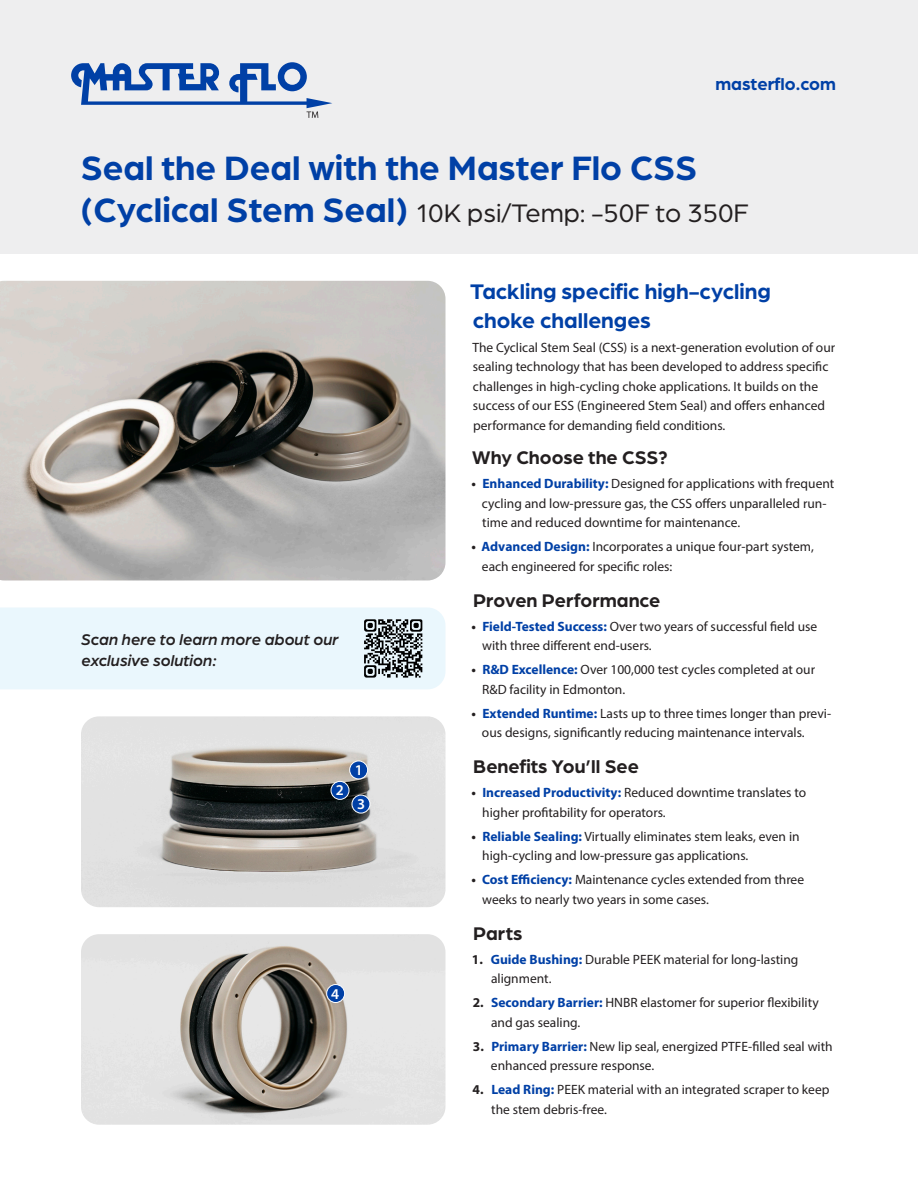
<style>
.page{position:relative;width:918px;height:1188px;background:#fff}
.page>*{position:absolute;margin:0;border:0;box-sizing:border-box;transform-origin:0 0}
.t1{font:700 36px "Arboria";color:#0040a6}
.t2{font:27px "Arboria";color:#231f20}
.Table_Title{font:700 22.5px/28.5px "Arboria";color:#0040a6}
.Table_Title-2{font:700 19.5px "Arboria";color:#231f20}
.t3{font:700 18px "Arboria";color:#0040a6}
.Table_Title-3{font:italic 500 16.5px/21px "Arboria";color:#231f20}
.t4{font:600 15px "Myriad Pro";color:#fff}
.Body_Copy{font:13.5px/19.5px "Myriad Pro";color:#231f20}
.s1{font-weight:700;font-size:36px;color:#0040a6}
.s2{font-weight:700}
.s3{font-weight:700;color:#0040a6}
</style>
<div class="page">
<div style="left:0;top:0;width:918px;height:254px;background:#eeeeef"></div>
<svg style="left:71px;top:62px;width:261px;height:56px"></svg>
<img style="left:81px;top:934px;width:365px;height:191px">
<img style="left:81px;top:716px;width:365px;height:191px">
<img style="left:0;top:281px;width:446px;height:299px">
<svg style="left:0;top:608px;width:446px;height:81px"></svg>
<div style="left:350px;top:761px;width:18px;height:18px;background:#0040a6;border-radius:50%"></div>
<div style="left:349px;top:761px;width:19px;height:18px;border:1px solid #fff;border-radius:50%"></div>
<div style="left:331px;top:781px;width:18px;height:18px;background:#0040a6;border-radius:50%"></div>
<div style="left:331px;top:781px;width:18px;height:19px;border:1px solid #fff;border-radius:50%"></div>
<div style="left:352px;top:795px;width:18px;height:18px;background:#0040a6;border-radius:50%"></div>
<div style="left:352px;top:795px;width:18px;height:18px;border:1px solid #fff;border-radius:50%"></div>
<div style="left:327px;top:985px;width:18px;height:18px;background:#0040a6;border-radius:50%"></div>
<div style="left:326px;top:984px;width:19px;height:19px;border:1px solid #fff;border-radius:50%"></div>
<p class="t3" style="left:715px;top:72px;width:122px">masterflo.com</p>
<p class="t1" style="left:81px;top:143px;width:618px">Seal the Deal with the Master Flo CSS</p>
<p class="t2" style="left:81px;top:195px;width:670px"><span class="s1">(Cyclical Stem Seal)</span> 10K psi/Temp: -50F to 350F</p>
<p class="Table_Title-3" style="left:81px;top:628px;width:259px">Scan here to learn more about our exclusive solution:</p>
<p class="t4" style="left:336px;top:781px;width:10px">2</p>
<p class="t4" style="left:355px;top:760px;width:10px">1</p>
<p class="t4" style="left:357px;top:795px;width:10px">3</p>
<p class="t4" style="left:331px;top:984px;width:10px">4</p>
<p class="Table_Title" style="left:470px;top:276px;width:302px">Tackling specific high-cycling choke challenges</p>
<p class="Body_Copy" style="left:472px;top:337px;width:364px">The Cyclical Stem Seal (CSS) is a next-generation evolution of our sealing technology that has been developed to address specific challenges in high-cycling choke applications. It builds on the success of our ESS (Engineered Stem Seal) and offers enhanced performance for demanding field conditions.</p>
<p class="Table_Title-2" style="left:472px;top:444px;width:197px">Why Choose the CSS?</p>
<p class="Body_Copy" style="left:482px;top:474px;width:354px;text-indent:-10px"><span class="s2">•</span> <span class="s3">Enhanced Durability:</span> Designed for applications with frequent cycling and low-pressure gas, the CSS offers unparalleled run&shy;time and reduced downtime for maintenance.</p>
<p class="Body_Copy" style="left:482px;top:537px;width:334px;text-indent:-10px"><span class="s2">•</span> <span class="s3">Advanced Design:</span> Incorporates a unique four-part system, each engineered for specific roles:</p>
<p class="Table_Title-2" style="left:473px;top:587px;width:189px">Proven Performance</p>
<p class="Body_Copy" style="left:482px;top:616px;width:337px;text-indent:-11px"><span class="s2">•</span> <span class="s3">Field-Tested Success:</span> Over two years of successful field use with three different end-users.</p>
<p class="Body_Copy" style="left:482px;top:660px;width:334px;text-indent:-11px"><span class="s2">•</span> <span class="s3">R&amp;D Excellence:</span> Over 100,000 test cycles completed at our<br>R&amp;D facility in Edmonton.</p>
<p class="Body_Copy" style="left:482px;top:703px;width:351px;text-indent:-10px"><span class="s2">•</span> <span class="s3">Extended Runtime:</span> Lasts up to three times longer than previ&shy;ous designs, significantly reducing maintenance intervals.</p>
<p class="Table_Title-2" style="left:473px;top:753px;width:167px">Benefits You’ll See</p>
<p class="Body_Copy" style="left:482px;top:783px;width:325px;text-indent:-11px"><span class="s2">•</span> <span class="s3">Increased Productivity:</span> Reduced downtime translates to higher profitability for operators.</p>
<p class="Body_Copy" style="left:482px;top:826px;width:319px;text-indent:-11px"><span class="s2">•</span> <span class="s3">Reliable Sealing:</span> Virtually eliminates stem leaks, even in high-cycling and low-pressure gas applications.</p>
<p class="Body_Copy" style="left:482px;top:870px;width:323px;text-indent:-11px"><span class="s2">•</span> <span class="s3">Cost Efficiency:</span> Maintenance cycles extended from three weeks to nearly two years in some cases.</p>
<p class="Table_Title-2" style="left:473px;top:920px;width:51px">Parts</p>
<p class="Body_Copy" style="left:491px;top:949px;width:309px;text-indent:-19px"><span class="s2">1.</span> <span class="s3">Guide Bushing:</span> Durable PEEK material for long-lasting alignment.</p>
<p class="Body_Copy" style="left:491px;top:993px;width:329px;text-indent:-18px"><span class="s2">2.</span> <span class="s3">Secondary Barrier:</span> HNBR elastomer for superior flexibility and gas sealing.</p>
<p class="Body_Copy" style="left:491px;top:1036px;width:343px;text-indent:-18px"><span class="s2">3.</span> <span class="s3">Primary Barrier:</span> New lip seal, energized PTFE-filled seal with enhanced pressure response.</p>
<p class="Body_Copy" style="left:491px;top:1080px;width:340px;text-indent:-19px"><span class="s2">4.</span> <span class="s3">Lead Ring:</span> PEEK material with an integrated scraper to keep the stem debris-free.</p>
</div>
